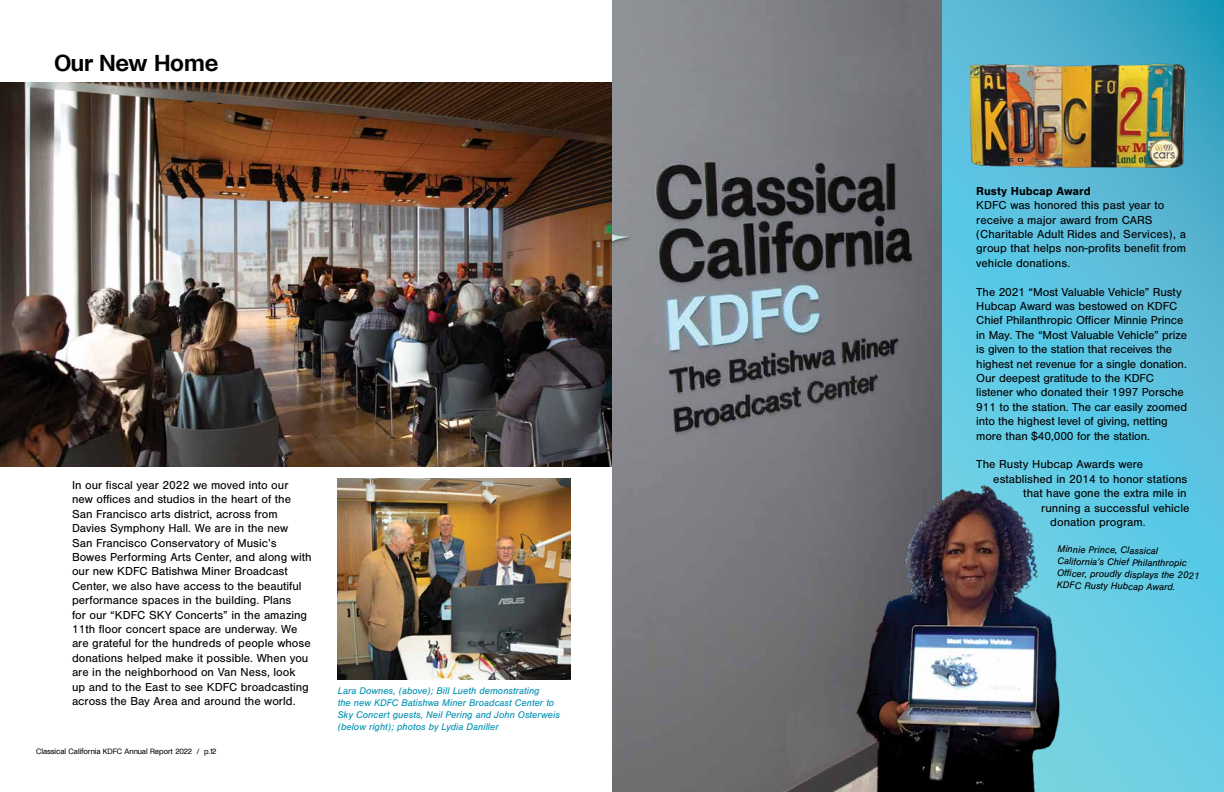
<style>
.page{position:relative;width:1224px;height:792px;background:#fff}
.page>*{position:absolute;margin:0;border:0;box-sizing:border-box;transform-origin:0 0}
.t1{font:600 24px "Noi Grotesk";letter-spacing:-.02em;color:#000}
.t2{font:12px/14.4px "Nimbus San";color:#000}
.t3{font:700 12px "Nimbus San";color:#000}
.t4{font:italic 10px/12px "Nimbus San";color:#0091b3}
.t5{font:italic 10px/12px "Nimbus San";color:#000}
.t6{font:8px "Noi Grotesk";color:#000}
</style>
<div class="page">
<svg style="left:942px;top:0;width:282px;height:792px;background:#5bc2dd"></svg>
<img style="left:966px;top:61px;width:222px;height:112px">
<img style="left:338px;top:479px;width:233px;height:200px">
<img style="left:0;top:83px;width:612px;height:384px">
<img style="left:612px;top:0;width:330px;height:792px">
<img style="left:843px;top:479px;width:242px;height:313px">
<h1 class="t1" style="left:54px;top:49px;width:166px">Our New Home</h1>
<p class="t2" style="left:72px;top:478px;width:241px">In our fiscal year 2022 we moved into our new offices and studios in the heart of the San Francisco arts district, across from Davies Symphony Hall. We are in the new San Francisco Conservatory of Music’s Bowes Performing Arts Center, and along with our new KDFC Batishwa Miner Broadcast Center, we also have access to the beautiful performance spaces in the building. Plans<br>for our “KDFC SKY Concerts” in the amazing 11th floor concert space are underway. We are grateful for the hundreds of people whose donations helped make it possible. When you are in the neighborhood on Van Ness, look up and to the East to see KDFC broadcasting across the Bay Area and around the world.</p>
<p class="t6" style="left:36px;top:747px;width:182px">Classical California KDFC Annual Report 2022 / p.12</p>
<p class="t4" style="left:338px;top:685px;width:224px">Lara Downes, (above); Bill Lueth demonstrating<br>the new KDFC Batishwa Miner Broadcast Center to Sky Concert guests, Neil Pering and John Osterweis (below right); photos by Lydia Daniller</p>
<p class="t3" style="left:976px;top:184px;width:116px">Rusty Hubcap Award</p>
<p class="t2" style="left:976px;top:198px;width:211px">KDFC was honored this past year to receive a major award from CARS (Charitable Adult Rides and Services), a group that helps non-profits benefit from vehicle donations.</p>
<p class="t2" style="left:976px;top:285px;width:212px">The 2021 “Most Valuable Vehicle” Rusty Hubcap Award was bestowed on KDFC Chief Philanthropic Officer Minnie Prince in May. The “Most Valuable Vehicle” prize is given to the station that receives the highest net revenue for a single donation.<br>Our deepest gratitude to the KDFC listener who donated their 1997 Porsche 911 to the station. The car easily zoomed into the highest level of giving, netting more than $40,000 for the station.</p>
<p class="t2" style="left:976px;top:457px;width:169px">The Rusty Hubcap Awards were</p>
<p class="t2" style="left:993px;top:472px;width:196px">established in 2014 to honor stations</p>
<p class="t2" style="left:1023px;top:486px;width:165px">that have gone the extra mile in</p>
<p class="t2" style="left:1041px;top:501px;width:150px">running a successful vehicle</p>
<p class="t2" style="left:1050px;top:515px;width:97px">donation program.</p>
<p class="t5" style="left:1058px;top:543px;width:144px;rotate:1deg">Minnie Prince, Classical<br>California’s Chief Philanthropic<br>Offi cer, proudly displays the 2021<br>KDFC Rusty Hubcap Award.</p>
</div>
